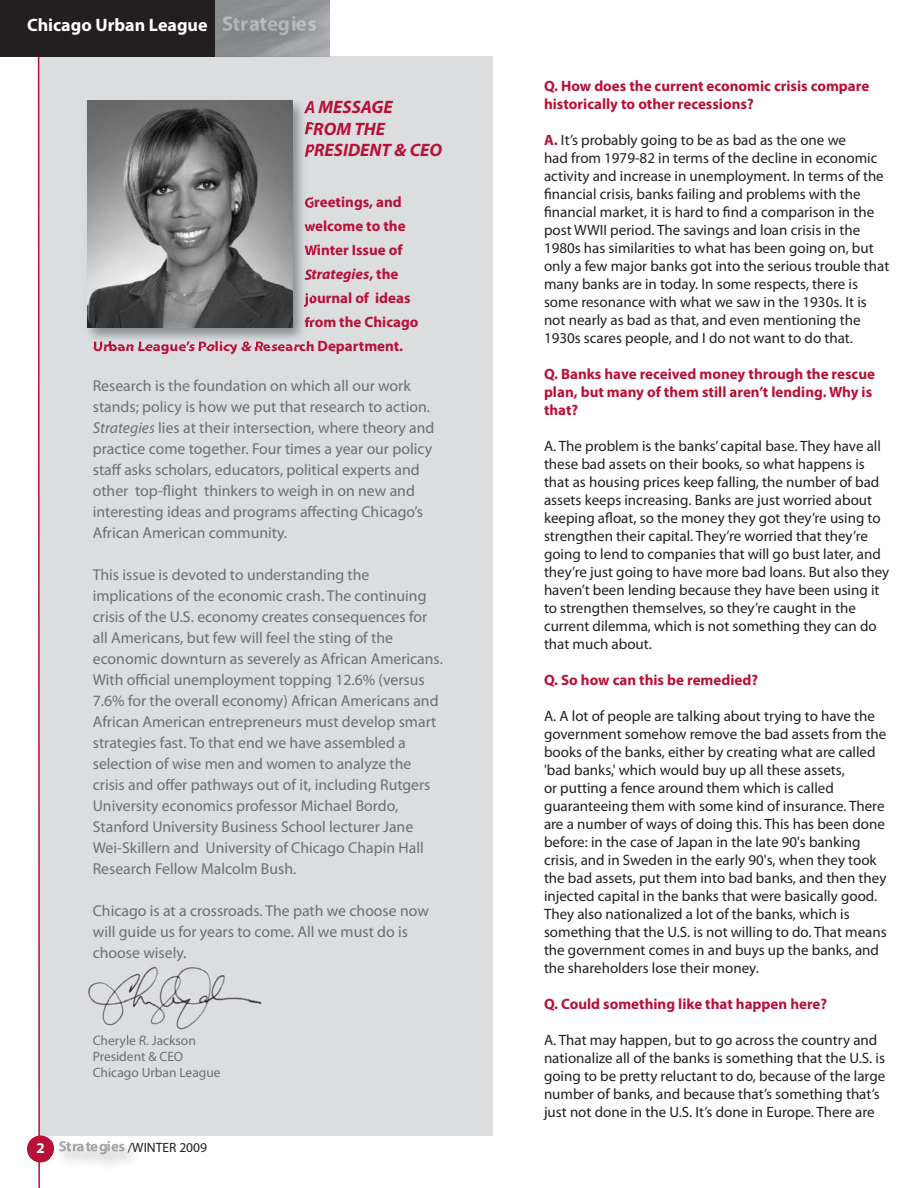
<style>
.page{position:relative;width:918px;height:1188px;background:#fff}
.page>*{position:absolute;margin:0;border:0;box-sizing:border-box;transform-origin:0 0}
.t1{font:italic 700 18px/21.6px "Myriad Pro";color:#b71137}
.t2{font:700 18px "Myriad Pro";color:#fff}
.t3{font:15.75px/21px "Myriad Pro";color:#6c6e70}
.t4{font:15px/18px "Myriad Pro";color:#231f20}
.t5{font:700 15px/18px "Myriad Pro";color:#b71137}
.t6{font:italic 700 15px "Myriad Pro";color:#b71137}
.t7{font:700 15px "Myriad Pro";color:#fff}
.t8{font:13.5px/16.2px "Myriad Pro";color:#6c6e70}
.t9{font:13.5px "Myriad Pro";color:#231f20}
.s1{font-style:normal}
.s2{font-style:italic}
.s3{font-weight:700;color:#b71137}
</style>
<div class="page">
<div style="left:40px;top:56px;width:453px;height:1080px;background:#dcddde"></div>
<img style="left:223px;top:17px;width:93px;height:18px">
<svg style="left:37px;top:57px;width:4px;height:1130px"></svg>
<div style="left:27px;top:1136px;width:27px;height:26px;background:#b71137;border-radius:50%"></div>
<div style="left:0;top:0;width:215px;height:57px;background:#231f20"></div>
<img style="left:51px;top:1140px;width:3px;height:17px">
<img style="left:59px;top:1141px;width:66px;height:13px">
<img style="left:87px;top:100px;width:225px;height:246px">
<svg style="left:304px;top:101px;width:8px;height:12px"></svg>
<svg style="left:305px;top:123px;width:7px;height:11px"></svg>
<svg style="left:305px;top:144px;width:7px;height:12px"></svg>
<svg style="left:305px;top:197px;width:7px;height:10px"></svg>
<svg style="left:305px;top:224px;width:7px;height:7px"></svg>
<svg style="left:305px;top:245px;width:7px;height:10px"></svg>
<svg style="left:305px;top:269px;width:7px;height:10px"></svg>
<svg style="left:304px;top:293px;width:8px;height:13px"></svg>
<svg style="left:305px;top:317px;width:7px;height:10px"></svg>
<img style="left:94px;top:341px;width:101px;height:5px">
<img style="left:88px;top:101px;width:204px;height:226px">
<img style="left:89px;top:967px;width:173px;height:63px">
<img style="left:95px;top:1035px;width:77px;height:2px">
<p class="t2" style="left:27px;top:18px;width:182px">Chicago Urban League</p>
<p class="t1" style="left:304px;top:96px;width:140px">A MESSAGE<br>FROM THE<br>PRESIDENT &amp; CEO</p>
<p class="t5" style="left:304px;top:194px;width:99px">Greetings, and</p>
<p class="t5" style="left:304px;top:218px;width:103px">welcome to the</p>
<p class="t5" style="left:304px;top:242px;width:100px">Winter Issue of</p>
<p class="t6" style="left:304px;top:265px;width:96px">Strategies<span class="s1">, the</span></p>
<p class="t5" style="left:304px;top:290px;width:108px">journal of ideas</p>
<p class="t5" style="left:304px;top:314px;width:116px">from the Chicago</p>
<p class="t5" style="left:93px;top:338px;width:312px">Urban League’s Policy &amp; Research Department.</p>
<p class="t3" style="left:93px;top:376px;width:343px">Research is the foundation on which all our work stands; policy is how we put that research to action.<br><span class="s2">Strategies</span> lies at their intersection, where theory and practice come together. Four times a year our policy staff asks scholars, educators, political experts and other top-flight thinkers to weigh in on new and interesting ideas and programs affecting Chicago’s African American community.</p>
<p class="t3" style="left:93px;top:565px;width:352px">This issue is devoted to understanding the implications of the economic crash. The continuing crisis of the U.S. economy creates consequences for all Americans, but few will feel the sting of the economic downturn as severely as African Americans.<br>With official unemployment topping 12.6% (versus 7.6% for the overall economy) African Americans and African American entrepreneurs must develop smart strategies fast. To that end we have assembled a selection of wise men and women to analyze the crisis and offer pathways out of it, including Rutgers University economics professor Michael Bordo, Stanford University Business School lecturer Jane Wei-Skillern and University of Chicago Chapin Hall Research Fellow Malcolm Bush.</p>
<p class="t3" style="left:93px;top:901px;width:338px">Chicago is at a crossroads. The path we choose now will guide us for years to come. All we must do is choose wisely.</p>
<p class="t7" style="left:36px;top:1142px;width:10px">2</p>
<p class="t8" style="left:93px;top:1033px;width:129px">Cheryle R. Jackson<br>President &amp; CEO<br>Chicago Urban League</p>
<p class="t9" style="left:128px;top:1142px;width:81px">/WINTER 2009</p>
<p class="t5" style="left:544px;top:78px;width:327px">Q. How does the current economic crisis compare historically to other recessions?</p>
<p class="t4" style="left:544px;top:132px;width:347px"><span class="s3">A.</span> It’s probably going to be as bad as the one we<br>had from 1979-82 in terms of the decline in economic activity and increase in unemployment. In terms of the financial crisis, banks failing and problems with the financial market, it is hard to find a comparison in the post WWII period. The savings and loan crisis in the 1980s has similarities to what has been going on, but only a few major banks got into the serious trouble that many banks are in today. In some respects, there is some resonance with what we saw in the 1930s. It is not nearly as bad as that, and even mentioning the 1930s scares people, and I do not want to do that.</p>
<p class="t5" style="left:544px;top:366px;width:333px">Q. Banks have received money through the rescue plan, but many of them still aren’t lending. Why is that?</p>
<p class="t4" style="left:544px;top:438px;width:347px">A. The problem is the banks’ capital base. They have all these bad assets on their books, so what happens is that as housing prices keep falling, the number of bad assets keeps increasing. Banks are just worried about keeping afloat, so the money they got they’re using to strengthen their capital. They’re worried that they’re going to lend to companies that will go bust later, and they’re just going to have more bad loans. But also they haven’t been lending because they have been using it to strengthen themselves, so they’re caught in the current dilemma, which is not something they can do that much about.</p>
<p class="t5" style="left:544px;top:672px;width:216px">Q. So how can this be remedied?</p>
<p class="t4" style="left:544px;top:708px;width:344px">A. A lot of people are talking about trying to have the government somehow remove the bad assets from the books of the banks, either by creating what are called 'bad banks,' which would buy up all these assets,<br>or putting a fence around them which is called guaranteeing them with some kind of insurance. There are a number of ways of doing this. This has been done before: in the case of Japan in the late 90's banking crisis, and in Sweden in the early 90's, when they took the bad assets, put them into bad banks, and then they injected capital in the banks that were basically good.<br>They also nationalized a lot of the banks, which is something that the U.S. is not willing to do. That means the government comes in and buys up the banks, and the shareholders lose their money.</p>
<p class="t5" style="left:544px;top:996px;width:285px">Q. Could something like that happen here?</p>
<p class="t4" style="left:544px;top:1032px;width:343px">A. That may happen, but to go across the country and nationalize all of the banks is something that the U.S. is going to be pretty reluctant to do, because of the large number of banks, and because that’s something that’s just not done in the U.S. It’s done in Europe. There are</p>
</div>
